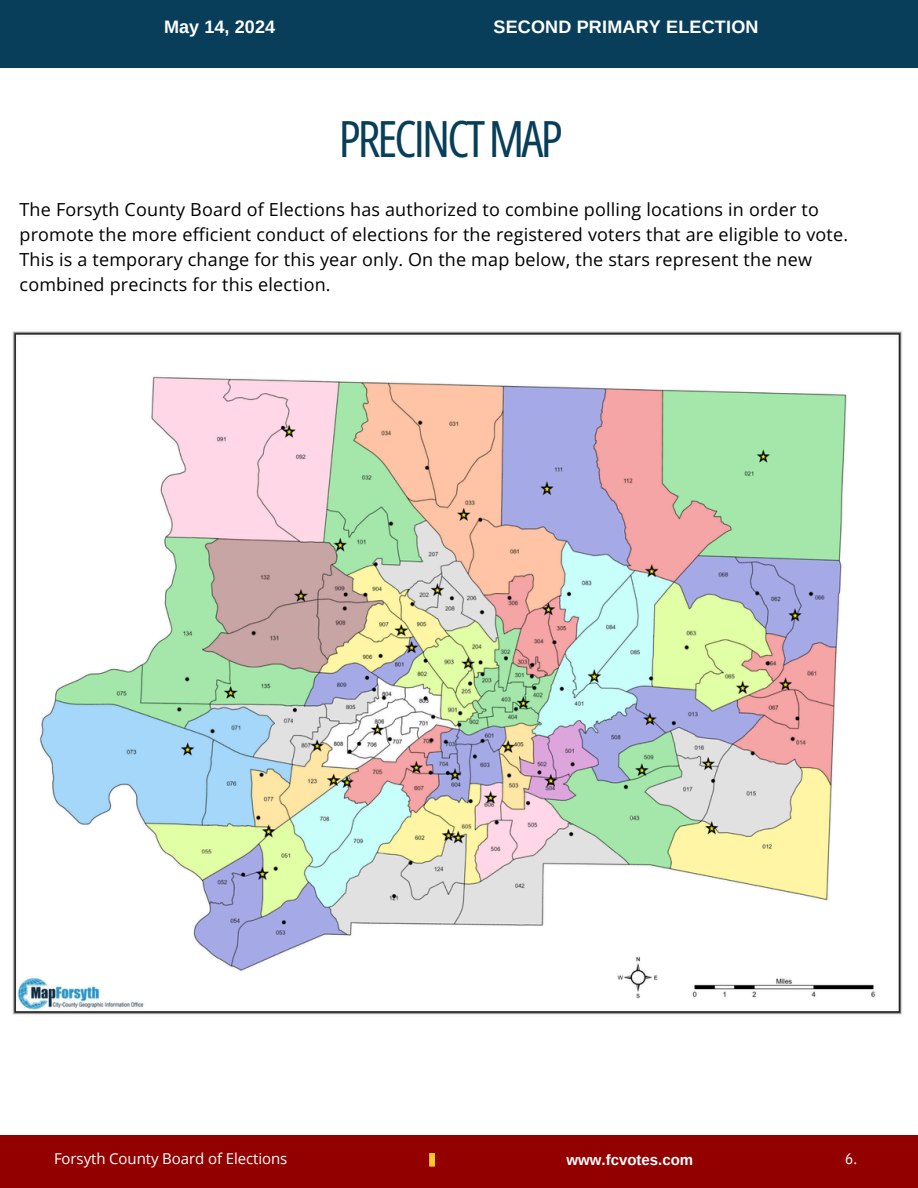
<style>
.page{position:relative;width:918px;height:1188px;background:#fff}
.page>*{position:absolute;margin:0;border:0;box-sizing:border-box;transform-origin:0 0}
.t1{font:49.95px "Open Sans Condensed";letter-spacing:-.055em;color:#083e59}
.t2{font:18px/24.8px "Open Sans";letter-spacing:.01em;color:#000}
.t3{font:700 18px "Arimo";letter-spacing:.01em;color:#fff}
.t4{font:15px "Open Sans";letter-spacing:-.005em;color:#fff}
.t5{font:700 15px "Arimo";color:#fff}
.t6{font:15px "IBM Plex Sans Cond";color:#fff}
</style>
<div class="page">
<div style="left:0;top:0;width:918px;height:68px;background:#083e59"></div>
<div style="left:0;top:1135px;width:918px;height:53px;background:#920000"></div>
<svg style="left:429px;top:1153px;width:6px;height:14px"></svg>
<img style="left:12px;top:331px;width:890px;height:684px">
<h4 class="t3" style="left:164px;top:17px;width:113px">May 14, 2024</h4>
<p class="t3" style="left:494px;top:17px;width:266px">SECOND PRIMARY ELECTION</p>
<h2 class="t3" style="left:485px;top:19px;width:201px">MUNICIPAL ELECTION</h2>
<p class="t1" style="left:339px;top:104px;width:225px">PRECINCTMAP</p>
<p class="t2" style="left:20px;top:197px;width:830px">The Forsyth County Board of Elections has authorized to combine polling locations in order to promote the more efficient conduct of elections for the registered voters that are eligible to vote.<br>This is a temporary change for this year only. On the map below, the stars represent the new combined precincts for this election.</p>
<p class="t4" style="left:54px;top:1148px;width:235px">Forsyth County Board of Elections</p>
<h3 class="t5" style="left:567px;top:1152px;width:128px">www.fcvotes.com</h3>
<h2 class="t6" style="left:845px;top:1149px;width:13px">6.</h2>
<p class="t6" style="left:854px;top:1149px;width:13px">2.</p>
</div>
